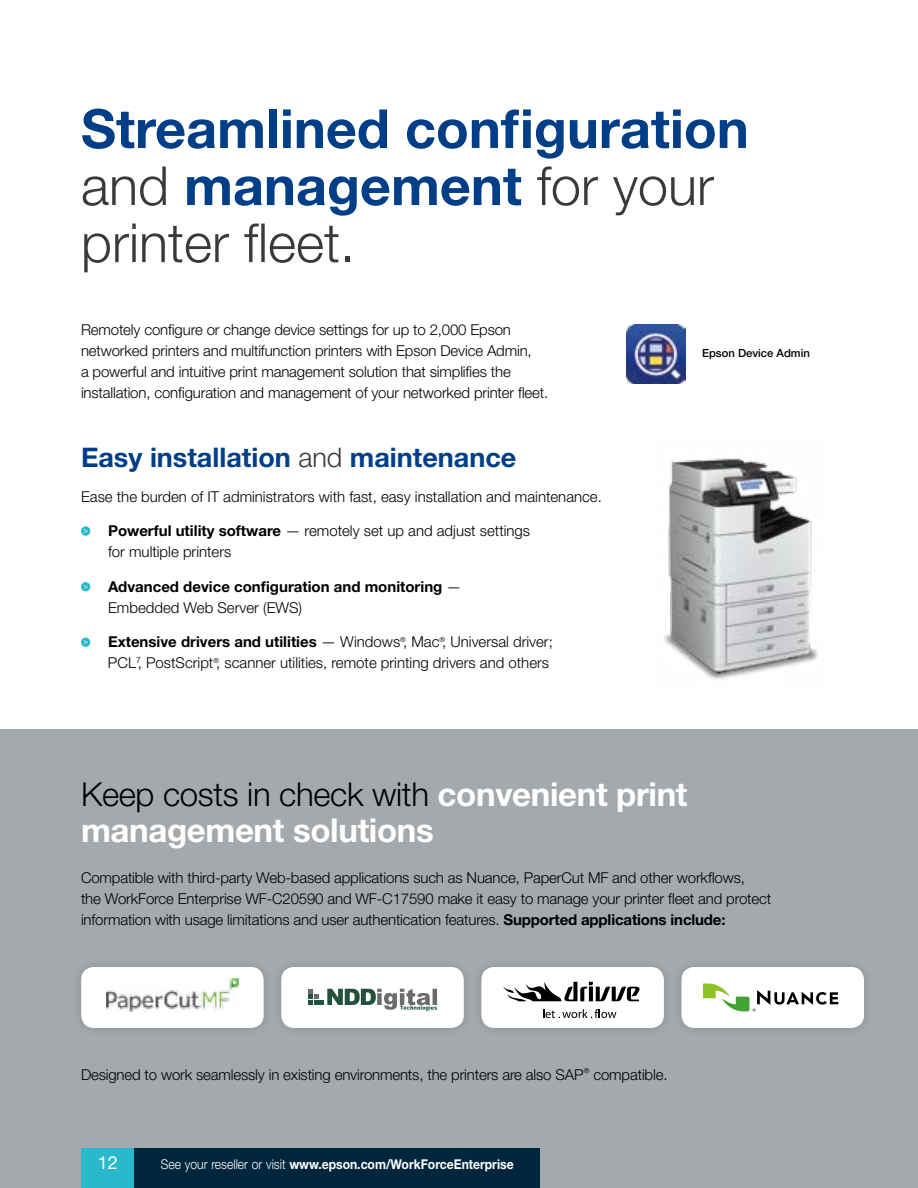
<style>
.page{position:relative;width:918px;height:1188px;background:#fff}
.page>*{position:absolute;margin:0;border:0;box-sizing:border-box;transform-origin:0 0}
.t1{font:700 54px/57px "Helvetica Neue LT Std";color:#013e88}
.t2{font:700 33px/36px "Helvetica Neue LT Std";letter-spacing:-.01em;color:#fff}
.t3{font:700 27px "Helvetica Neue LT Std";color:#013e88}
.t4{font:18px "Helvetica Neue LT Std";color:#fff}
.t5{font:300 15px/21px "Helvetica Neue LT Std";letter-spacing:-.01em;color:#000}
.t6{font:700 15px/21px "Helvetica Neue LT Std";color:#000}
.t7{font:700 13.5px "Helvetica Neue LT Std";color:#fff;scale:.9 1}
.t8{font:500 11.25px "Helvetica Neue LT Std";color:#000}
.t9{font:7.5px "Helvetica Neue LT Std";color:#fff}
.t10{font:300 7.05px "Helvetica Neue LT Std";color:#000}
.s1{font-weight:300;color:#393a39}
.s2{color:#393a39}
.s3{font-weight:700}
.s4{font-weight:300}
.s5{font-weight:300;color:#000}
</style>
<div class="page">
<div style="left:0;top:729px;width:918px;height:459px;background:#a4a9ad"></div>
<div style="left:81px;top:526px;width:9px;height:10px;background:#29b9ca;border-radius:50%"></div>
<div style="left:81px;top:582px;width:9px;height:9px;background:#29b9ca;border-radius:50%"></div>
<div style="left:81px;top:638px;width:9px;height:9px;background:#29b9ca;border-radius:50%"></div>
<img style="left:626px;top:325px;width:59px;height:59px">
<div style="left:72px;top:958px;width:201px;height:79px;background:#a0a5a8"></div>
<div style="left:81px;top:967px;width:183px;height:61px;background:#fff;border-radius:13px"></div>
<img style="left:106px;top:979px;width:133px;height:32px">
<div style="left:272px;top:958px;width:201px;height:79px;background:#a0a5a8"></div>
<div style="left:281px;top:967px;width:183px;height:61px;background:#fff;border-radius:13px"></div>
<div style="left:472px;top:958px;width:201px;height:79px;background:#a0a5a8"></div>
<div style="left:481px;top:967px;width:183px;height:61px;background:#fff;border-radius:13px"></div>
<svg style="left:503px;top:982px;width:137px;height:19px"></svg>
<svg style="left:543px;top:1009px;width:73px;height:9px"></svg>
<div style="left:672px;top:958px;width:201px;height:79px;background:#a0a5a8"></div>
<div style="left:682px;top:967px;width:182px;height:61px;background:#fff;border-radius:13px"></div>
<svg style="left:703px;top:983px;width:135px;height:28px"></svg>
<img style="left:663px;top:456px;width:155px;height:224px">
<svg style="left:308px;top:989px;width:129px;height:22px"></svg>
<div style="left:81px;top:1148px;width:54px;height:40px;background:#29b9ca"></div>
<div style="left:135px;top:1148px;width:405px;height:40px;background:#00263d"></div>
<h1 class="t1" style="left:81px;top:99px;width:669px">Streamlined configuration <span class="s1">and</span> management <span class="s1">for your printer fleet.</span></h1>
<p class="t5" style="left:81px;top:319px;width:469px">Remotely configure or change device settings for up to 2,000 Epson networked printers and multifunction printers with Epson Device Admin,<br>a powerful and intuitive print management solution that simplifies the installation, configuration and management of your networked printer fleet.</p>
<h3 class="t3" style="left:81px;top:441px;width:437px">Easy installation <span class="s1">and</span> maintenance</h3>
<p class="t5" style="left:81px;top:486px;width:522px">Ease the burden of IT administrators with fast, easy installation and maintenance.</p>
<p class="t5" style="left:108px;top:520px;width:424px;text-indent:-27px"><span class="s2">•</span> <span class="s3">Powerful utility software</span> — remotely set up and adjust settings for multiple printers</p>
<p class="t6" style="left:108px;top:576px;width:355px;text-indent:-27px"><span class="s1">•</span> Advanced device configuration and monitoring <span class="s4">—<br>Embedded Web Server (EWS)</span></p>
<p class="t5" style="left:81px;top:631px;width:473px;text-align:right"><span class="s2">•</span> <span class="s3">Extensive drivers and utilities</span> — Windows<sup>®</sup>, Mac<sup>®</sup>, Universal driver;<br>PCL<sup>7</sup>, PostScript<sup>®</sup>, scanner utilities, remote printing drivers and others</p>
<p class="t9" style="left:84px;top:526px;width:6px">&gt;</p>
<p class="t9" style="left:84px;top:582px;width:6px">&gt;</p>
<p class="t9" style="left:84px;top:637px;width:6px">&gt;</p>
<p class="t8" style="left:702px;top:347px;width:109px">Epson Device Admin</p>
<h2 class="t2" style="left:81px;top:776px;width:608px"><span class="s5">Keep costs in check with</span> convenient print management solutions</h2>
<p class="t5" style="left:81px;top:867px;width:692px">Compatible with third-party Web-based applications such as Nuance, PaperCut MF and other workflows,<br>the WorkForce Enterprise WF-C20590 and WF-C17590 make it easy to manage your printer fleet and protect information with usage limitations and user authentication features. <span class="s3">Supported applications include:</span></p>
<p class="t5" style="left:81px;top:1064px;width:504px">Designed to work seamlessly in existing environments, the printers are also SAP</p>
<p class="t10" style="left:584px;top:1066px;width:7px">®</p>
<p class="t5" style="left:593px;top:1064px;width:76px">compatible.</p>
<p class="t4" style="left:98px;top:1152px;width:22px">12</p>
<p class="t7" style="left:161px;top:1156px;width:393px"><span class="s4">See your reseller or visit</span> www.epson.com/WorkForceEnterprise</p>
</div>
